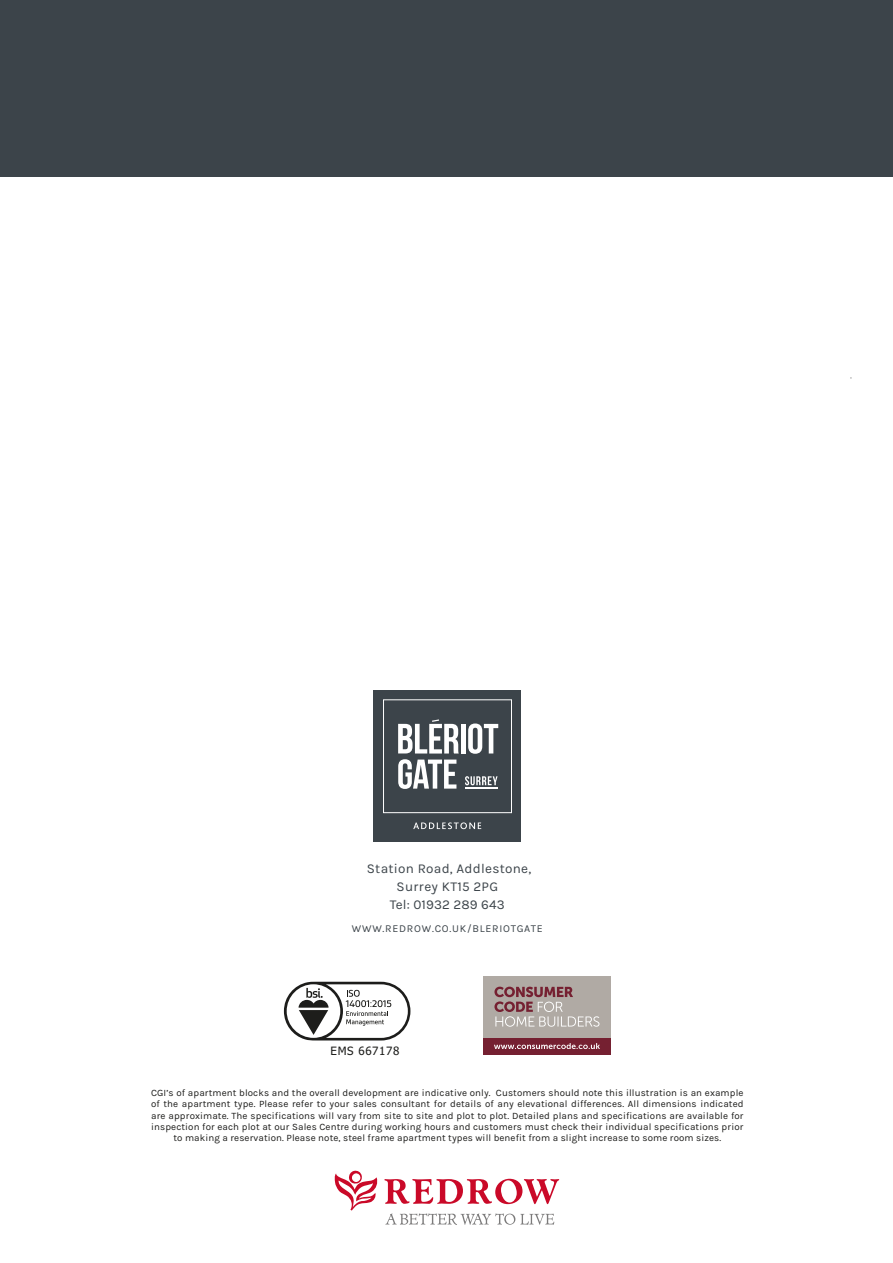
<style>
.page{position:relative;width:893px;height:1263px;background:#fff}
.page>*{position:absolute;margin:0;border:0;box-sizing:border-box;transform-origin:0 0}
.t1{font:13.5px/18px "Karla";letter-spacing:.02em;color:#3c444a;text-align:center}
.t2{font:11.55px "Tahoma";letter-spacing:.06em;color:#1d1d1b}
.t3{font:10.65px "Karla";letter-spacing:.07em;color:#3c444a}
.t4{font:9.75px/11.2px "Karla";letter-spacing:.01em;color:#1d1d1b;text-align:center}
</style>
<div class="page">
<div style="left:0;top:0;width:893px;height:177px;background:#3c444a"></div>
<svg style="left:384px;top:1179px;width:175px;height:25px"></svg>
<svg style="left:335px;top:1171px;width:43px;height:40px"></svg>
<svg style="left:385px;top:1213px;width:170px;height:12px"></svg>
<div style="left:374px;top:690px;width:147px;height:151px;background:#3c444a"></div>
<svg style="left:413px;top:822px;width:68px;height:7px"></svg>
<div style="left:383px;top:699px;width:129px;height:114px;border:1px solid #fff"></div>
<svg style="left:398px;top:759px;width:58px;height:30px"></svg>
<svg style="left:465px;top:776px;width:33px;height:9px"></svg>
<hr style="left:465px;top:787px;width:33px;height:2px;background:#fff">
<svg style="left:398px;top:719px;width:61px;height:34px"></svg>
<div style="left:461px;top:724px;width:5px;height:29px;background:#fff"></div>
<svg style="left:468px;top:723px;width:30px;height:31px"></svg>
<div style="left:483px;top:1037px;width:128px;height:18px;background:#752031"></div>
<svg style="left:494px;top:1043px;width:106px;height:6px"></svg>
<div style="left:483px;top:976px;width:128px;height:61px;background:#b0aaa4"></div>
<svg style="left:494px;top:987px;width:105px;height:40px"></svg>
<svg style="left:284px;top:982px;width:126px;height:58px"></svg>
<h1 class="t1" style="left:367px;top:859px;width:166px">Station Road, Addlestone,<br>Surrey KT15 2PG<br>Tel: 01932 289 643</h1>
<p class="t3" style="left:352px;top:923px;width:192px">WWW.REDROW.CO.UK/BLERIOTGATE</p>
<p class="t2" style="left:331px;top:1043px;width:71px">EMS 667178</p>
<p class="t4" style="left:151px;top:1087px;width:594px">CGI’s of apartment blocks and the overall development are indicative only. Customers should note this illustration is an example of the apartment type. Please refer to your sales consultant for details of any elevational differences. All dimensions indicated are approximate. The specifications will vary from site to site and plot to plot. Detailed plans and specifications are available for inspection for each plot at our Sales Centre during working hours and customers must check their individual specifications prior to making a reservation. Please note, steel frame apartment types will benefit from a slight increase to some room sizes.</p>
</div>
